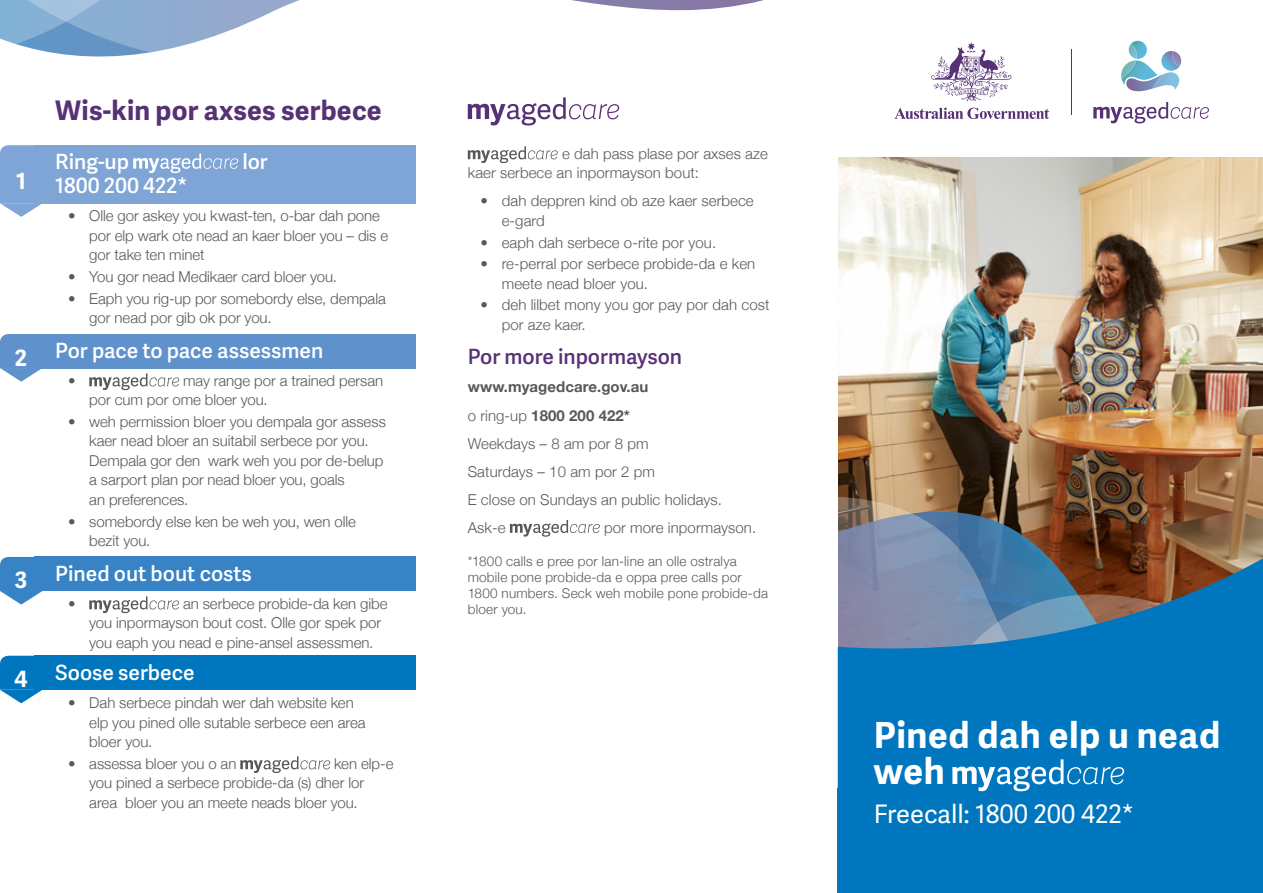
<style>
.page{position:relative;width:1263px;height:893px;background:#fff}
.page>*{position:absolute;margin:0;border:0;box-sizing:border-box;transform-origin:0 0}
.t1{font:700 36px/36px "Adelle Sans";letter-spacing:.015em;color:#fff}
.Head_1{font:700 27px "Adelle Sans";letter-spacing:.01em;color:#573175}
.t2{font:25.5px "Adelle Sans";color:#fff}
.Box_Arrow_Text{font:700 22.5px "Adelle Sans";color:#fff}
.Head_2{font:600 21px "Adelle Sans";color:#fff}
.Head_2-2{font:600 21px "Adelle Sans";color:#573175}
.Body{font:300 15px/19.5px "Helvetica Neue";color:#57585a}
.Paragraph_Style_1{font:700 15px "Helvetica Neue";letter-spacing:.005em;color:#57585a}
.Body-2{font:700 15px "Helvetica Neue";letter-spacing:.005em;color:#57585a}
.Body-3{font:300 13.5px/16.2px "Helvetica Neue";letter-spacing:.015em;color:#57585a}
.s1{font-weight:300}
</style>
<div class="page">
<div style="left:34px;top:145px;width:383px;height:58px;background:#7ea5d6"></div>
<svg style="left:0;top:145px;width:43px;height:72px"></svg>
<img style="left:838px;top:157px;width:425px;height:361px">
<svg style="left:838px;top:496px;width:198px;height:22px;background:#846e58"></svg>
<div style="left:34px;top:334px;width:383px;height:34px;background:#5f92cd"></div>
<div style="left:34px;top:557px;width:383px;height:34px;background:#3883c5"></div>
<div style="left:34px;top:656px;width:383px;height:34px;background:#0076be"></div>
<svg style="left:894px;top:40px;width:315px;height:83px"></svg>
<hr style="left:1071px;top:49px;width:1px;height:66px;background:#573175">
<div style="left:838px;top:788px;width:425px;height:105px;background:#0076be"></div>
<svg style="left:133px;top:154px;width:105px;height:19px"></svg>
<svg style="left:89px;top:373px;width:90px;height:17px"></svg>
<svg style="left:89px;top:596px;width:90px;height:17px"></svg>
<svg style="left:240px;top:756px;width:90px;height:17px"></svg>
<svg style="left:468px;top:146px;width:90px;height:17px"></svg>
<svg style="left:510px;top:520px;width:90px;height:17px"></svg>
<svg style="left:0;top:334px;width:43px;height:48px"></svg>
<svg style="left:0;top:557px;width:43px;height:48px"></svg>
<svg style="left:0;top:656px;width:42px;height:47px"></svg>
<svg style="left:0;top:0;width:935px;height:63px"></svg>
<svg style="left:838px;top:518px;width:425px;height:274px;background:#2e73a2"></svg>
<svg style="left:952px;top:759px;width:172px;height:32px"></svg>
<svg style="left:468px;top:97px;width:151px;height:29px"></svg>
<p class="Box_Arrow_Text" style="left:16px;top:164px;width:11px">1</p>
<p class="Box_Arrow_Text" style="left:15px;top:341px;width:14px">2</p>
<p class="Box_Arrow_Text" style="left:15px;top:564px;width:14px">3</p>
<p class="Box_Arrow_Text" style="left:14px;top:663px;width:15px">4</p>
<p class="Head_1" style="left:55px;top:90px;width:328px">Wis-kin por axses serbece</p>
<p class="Head_2" style="left:55px;top:147px;width:75px">Ring-up</p>
<p class="Head_2" style="left:242px;top:147px;width:27px">lor</p>
<p class="Head_2" style="left:55px;top:171px;width:134px">1800 200 422*</p>
<p class="Body" style="left:89px;top:205px;width:300px;text-indent:-21px">• Olle gor askey you kwast-ten, o-bar dah pone por elp wark ote nead an kaer bloer you – dis e gor take ten minet</p>
<p class="Body" style="left:68px;top:266px;width:270px">• You gor nead Medikaer card bloer you.</p>
<p class="Body" style="left:89px;top:287px;width:298px;text-indent:-21px">• Eaph you rig-up por somebordy else, dempala gor nead por gib ok por you.</p>
<p class="Head_2" style="left:55px;top:335px;width:270px">Por pace to pace assessmen</p>
<p class="Body" style="left:68px;top:370px;width:9px">•</p>
<p class="Body" style="left:89px;top:370px;width:295px;text-indent:94px">may range por a trained persan por cum por ome bloer you.</p>
<p class="Body" style="left:89px;top:411px;width:298px;text-indent:-21px">• weh permission bloer you dempala gor assess kaer nead bloer an suitabil serbece por you.<br>Dempala gor den wark weh you por de-belup a sarport plan por nead bloer you, goals<br>an preferences.</p>
<p class="Body" style="left:89px;top:510px;width:268px;text-indent:-21px">• somebordy else ken be weh you, wen olle bezit you.</p>
<p class="Head_2" style="left:55px;top:558px;width:198px">Pined out bout costs</p>
<p class="Body" style="left:68px;top:592px;width:9px">•</p>
<p class="Body" style="left:89px;top:592px;width:300px;text-indent:94px">an serbece probide-da ken gibe you inpormayson bout cost. Olle gor spek por you eaph you nead e pine-ansel assessmen.</p>
<p class="Head_2" style="left:55px;top:657px;width:141px">Soose serbece</p>
<p class="Body" style="left:89px;top:692px;width:278px;text-indent:-21px">• Dah serbece pindah wer dah website ken elp you pined olle sutable serbece een area bloer you.</p>
<p class="Body" style="left:68px;top:753px;width:170px">• assessa bloer you o an</p>
<p class="Body" style="left:89px;top:753px;width:306px;text-indent:245px">ken elp-e you pined a serbece probide-da (s) dher lor area bloer you an meete neads bloer you.</p>
<p class="Body" style="left:468px;top:143px;width:302px;text-indent:94px">e dah pass plase por axses aze kaer serbece an inpormayson bout:</p>
<p class="Body" style="left:502px;top:190px;width:253px;text-indent:-21px">• dah deppren kind ob aze kaer serbece e-gard</p>
<p class="Body" style="left:480px;top:231px;width:237px">• eaph dah serbece o-rite por you.</p>
<p class="Body" style="left:502px;top:253px;width:255px;text-indent:-21px">• re-perral por serbece probide-da e ken meete nead bloer you.</p>
<p class="Body" style="left:502px;top:294px;width:269px;text-indent:-21px">• deh lilbet mony you gor pay por dah cost por aze kaer.</p>
<p class="Head_2-2" style="left:468px;top:342px;width:216px">Por more inpormayson</p>
<p class="Paragraph_Style_1" style="left:468px;top:375px;width:182px">www.myagedcare.gov.au</p>
<p class="Body-2" style="left:468px;top:403px;width:164px"><span class="s1">o ring-up</span> 1800 200 422*</p>
<p class="Body" style="left:468px;top:432px;width:182px">Weekdays – 8 am por 8 pm</p>
<p class="Body" style="left:468px;top:460px;width:189px">Saturdays – 10 am por 2 pm</p>
<p class="Body" style="left:468px;top:488px;width:256px">E close on Sundays an public holidays.</p>
<p class="Body" style="left:468px;top:516px;width:39px">Ask-e</p>
<p class="Body" style="left:604px;top:516px;width:154px">por more inpormayson.</p>
<p class="Body-3" style="left:468px;top:552px;width:302px">*1800 calls e pree por lan-line an olle ostralya mobile pone probide-da e oppa pree calls por 1800 numbers. Seck weh mobile pone probide-da bloer you.</p>
<p class="t1" style="left:874px;top:716px;width:348px">Pined dah elp u nead weh</p>
<p class="t2" style="left:874px;top:796px;width:261px">Freecall: 1800 200 422*</p>
</div>
